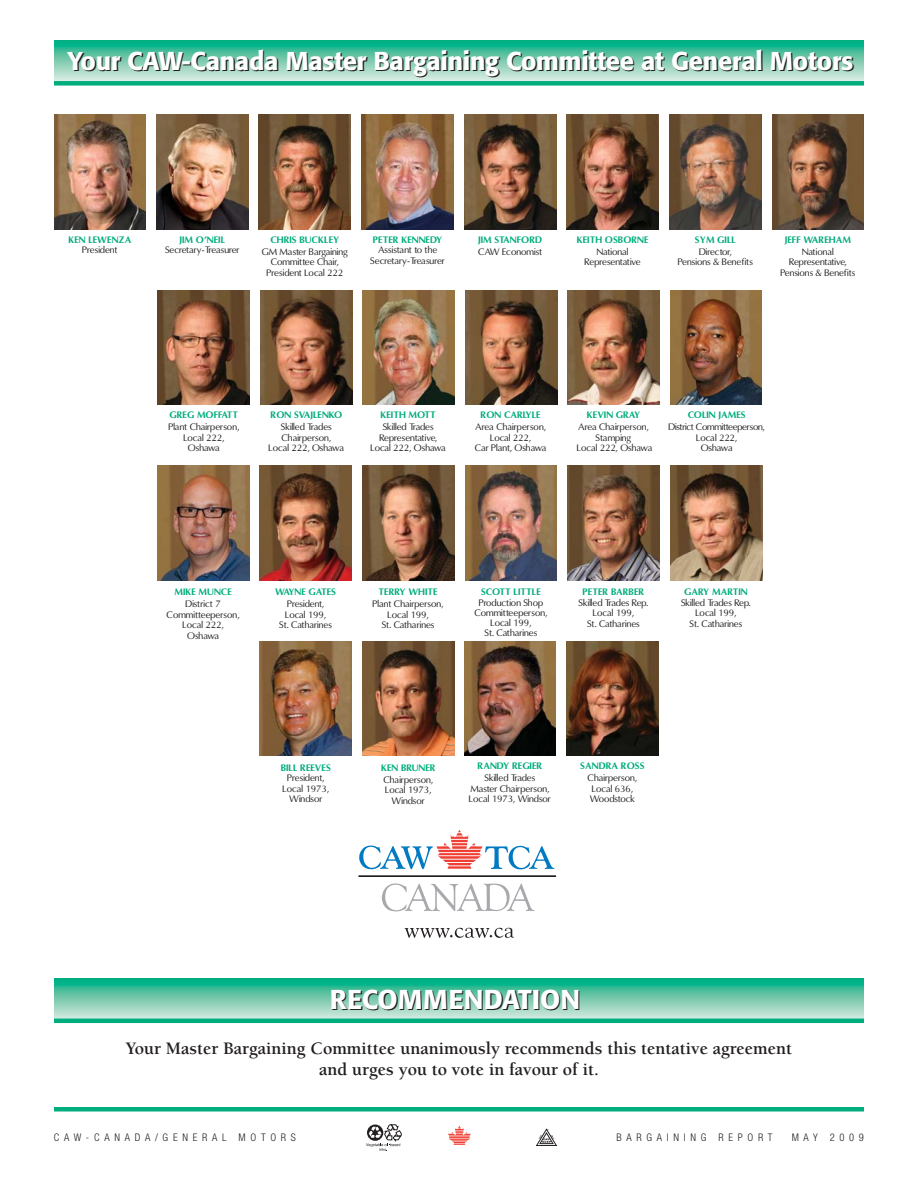
<style>
.page{position:relative;width:918px;height:1188px;background:#fff}
.page>*{position:absolute;margin:0;border:0;box-sizing:border-box;transform-origin:0 0}
.t1{font:500 27px "Formata";color:#231f20}
.t2{font:500 25.5px "Formata";letter-spacing:-.01em;color:#231f20}
.t3{font:700 18px/21.6px "Berkeley";color:#231f20;text-align:center}
.t4{font:300 condensed 10.5px "Helvetica Neue";letter-spacing:.45em;color:#231f20}
.t5{font:9px/10.5px "Omni";color:#231f20;text-align:center}
.t6{font:700 9px "Omni";color:#00ad7d}
.t7{font:9px/10.5px "Omni";letter-spacing:-.03em;color:#231f20;text-align:center}
</style>
<div class="page">
<div style="left:54px;top:1107px;width:810px;height:5px;background:#00ad7d"></div>
<svg style="left:54px;top:40px;width:810px;height:41px;background:#72cbb0"></svg>
<img style="left:54px;top:115px;width:92px;height:114px">
<img style="left:156px;top:115px;width:92px;height:114px">
<img style="left:259px;top:115px;width:92px;height:114px">
<img style="left:362px;top:115px;width:92px;height:114px">
<img style="left:464px;top:115px;width:92px;height:114px">
<img style="left:567px;top:115px;width:92px;height:114px">
<img style="left:670px;top:115px;width:91px;height:114px">
<img style="left:772px;top:115px;width:92px;height:114px">
<img style="left:158px;top:290px;width:92px;height:115px">
<img style="left:260px;top:290px;width:92px;height:115px">
<img style="left:362px;top:290px;width:92px;height:115px">
<img style="left:466px;top:290px;width:91px;height:115px">
<img style="left:568px;top:290px;width:91px;height:115px">
<img style="left:670px;top:290px;width:92px;height:115px">
<img style="left:157px;top:466px;width:92px;height:114px">
<img style="left:260px;top:466px;width:92px;height:114px">
<img style="left:362px;top:466px;width:92px;height:114px">
<img style="left:465px;top:466px;width:92px;height:114px">
<img style="left:568px;top:466px;width:91px;height:114px">
<img style="left:671px;top:466px;width:92px;height:114px">
<img style="left:260px;top:641px;width:92px;height:115px">
<img style="left:362px;top:641px;width:92px;height:115px">
<div style="left:54px;top:81px;width:810px;height:5px;background:#00ad7d"></div>
<svg style="left:366px;top:1124px;width:36px;height:27px"></svg>
<svg style="left:536px;top:1129px;width:21px;height:17px"></svg>
<svg style="left:448px;top:1125px;width:23px;height:20px"></svg>
<svg style="left:54px;top:979px;width:810px;height:40px;background:#6dc9ad"></svg>
<hr style="left:54px;top:1019px;width:810px;height:4px;background:#00ad7d">
<svg style="left:405px;top:928px;width:109px;height:10px"></svg>
<hr style="left:358px;top:875px;width:198px;height:2px;background:#231f20">
<svg style="left:359px;top:830px;width:196px;height:40px"></svg>
<svg style="left:382px;top:883px;width:153px;height:29px"></svg>
<img style="left:464px;top:641px;width:92px;height:115px">
<img style="left:567px;top:641px;width:91px;height:115px">
<h2 class="t2" style="left:69px;top:51px;width:788px">Your CAW-Canada Master Bargaining Committee at General Motors</h2>
<p class="t6" style="left:68px;top:236px;width:65px">KEN LEWENZA</p>
<p class="t5" style="left:82px;top:246px;width:37px">President</p>
<p class="t6" style="left:180px;top:236px;width:47px">JIM O’NEIL</p>
<p class="t5" style="left:165px;top:246px;width:76px">Secretary-Treasurer</p>
<p class="t6" style="left:270px;top:236px;width:71px">CHRIS BUCKLEY</p>
<p class="t5" style="left:262px;top:248px;width:88px">GM Master Bargaining<br>Committee Chair,<br>President Local 222</p>
<p class="t6" style="left:373px;top:236px;width:71px">PETER KENNEDY</p>
<p class="t5" style="left:370px;top:246px;width:76px">Assistant to the<br>Secretary-Treasurer</p>
<p class="t6" style="left:478px;top:236px;width:66px">JIM STANFORD</p>
<p class="t5" style="left:478px;top:248px;width:65px">CAW Economist</p>
<p class="t6" style="left:577px;top:236px;width:73px">KEITH OSBORNE</p>
<p class="t5" style="left:585px;top:248px;width:58px">National<br>Representative</p>
<p class="t6" style="left:695px;top:236px;width:43px">SYM GILL</p>
<p class="t5" style="left:678px;top:248px;width:77px">Director,<br>Pensions &amp; Benefits</p>
<p class="t6" style="left:785px;top:236px;width:68px">JEFF WAREHAM</p>
<p class="t5" style="left:780px;top:248px;width:77px">National<br>Representative,<br>Pensions &amp; Benefits</p>
<p class="t6" style="left:170px;top:412px;width:70px">GREG MOFFATT</p>
<p class="t5" style="left:168px;top:423px;width:72px">Plant Chairperson,<br>Local 222,<br>Oshawa</p>
<p class="t6" style="left:271px;top:412px;width:73px">RON SVAJLENKO</p>
<p class="t5" style="left:269px;top:423px;width:77px">Skilled Trades<br>Chairperson,<br>Local 222, Oshawa</p>
<p class="t6" style="left:380px;top:412px;width:57px">KEITH MOTT</p>
<p class="t5" style="left:370px;top:423px;width:77px">Skilled Trades<br>Representative,<br>Local 222, Oshawa</p>
<p class="t6" style="left:481px;top:412px;width:62px">RON CARLYLE</p>
<p class="t5" style="left:475px;top:423px;width:73px">Area Chairperson,<br>Local 222,<br>Car Plant, Oshawa</p>
<p class="t6" style="left:587px;top:412px;width:55px">KEVIN GRAY</p>
<p class="t5" style="left:577px;top:424px;width:77px">Area Chairperson,<br>Stamping<br>Local 222, Oshawa</p>
<p class="t6" style="left:688px;top:412px;width:59px">COLIN JAMES</p>
<p class="t7" style="left:669px;top:423px;width:98px">District Committeeperson,<br>Local 222,<br>Oshawa</p>
<p class="t6" style="left:174px;top:589px;width:59px">MIKE MUNCE</p>
<p class="t5" style="left:167px;top:600px;width:75px">District 7<br>Committeeperson,<br>Local 222,<br>Oshawa</p>
<p class="t6" style="left:275px;top:589px;width:63px">WAYNE GATES</p>
<p class="t5" style="left:279px;top:600px;width:54px">President,<br>Local 199,<br>St. Catharines</p>
<p class="t6" style="left:379px;top:589px;width:61px">TERRY WHITE</p>
<p class="t5" style="left:373px;top:600px;width:72px">Plant Chairperson,<br>Local 199,<br>St. Catharines</p>
<p class="t6" style="left:481px;top:589px;width:61px">SCOTT LITTLE</p>
<p class="t5" style="left:474px;top:600px;width:75px;line-height:9.8px">Production Shop<br>Committeeperson,<br>Local 199,<br>St. Catharines</p>
<p class="t6" style="left:583px;top:589px;width:63px">PETER BARBER</p>
<p class="t5" style="left:579px;top:599px;width:71px">Skilled Trades Rep.<br>Local 199,<br>St. Catharines</p>
<p class="t6" style="left:684px;top:589px;width:65px">GARY MARTIN</p>
<p class="t5" style="left:681px;top:599px;width:71px">Skilled Trades Rep.<br>Local 199,<br>St. Catharines</p>
<p class="t6" style="left:281px;top:764px;width:52px">BILL REEVES</p>
<p class="t5" style="left:283px;top:774px;width:48px">President,<br>Local 1973,<br>Windsor</p>
<p class="t6" style="left:381px;top:764px;width:56px">KEN BRUNER</p>
<p class="t5" style="left:384px;top:776px;width:51px">Chairperson,<br>Local 1973,<br>Windsor</p>
<p class="t6" style="left:478px;top:763px;width:66px">RANDY REGIER</p>
<p class="t5" style="left:469px;top:775px;width:84px">Skilled Trades<br>Master Chairperson,<br>Local 1973, Windsor</p>
<p class="t6" style="left:580px;top:763px;width:66px">SANDRA ROSS</p>
<p class="t5" style="left:588px;top:775px;width:51px;text-align:left">Chairperson,<br>Local 636,<br>Woodstock</p>
<h1 class="t1" style="left:331px;top:988px;width:252px">RECOMMENDATION</h1>
<h3 class="t3" style="left:126px;top:1039px;width:668px">Your Master Bargaining Committee unanimously recommends this tentative agreement and urges you to vote in favour of it.</h3>
<p class="t4" style="left:54px;top:1134px;width:243px">CAW-CANADA/GENERAL MOTORS</p>
<p class="t4" style="left:617px;top:1134px;width:158px">BARGAINING REPORT</p>
<p class="t4" style="left:792px;top:1134px;width:74px">MAY 2009</p>
</div>
